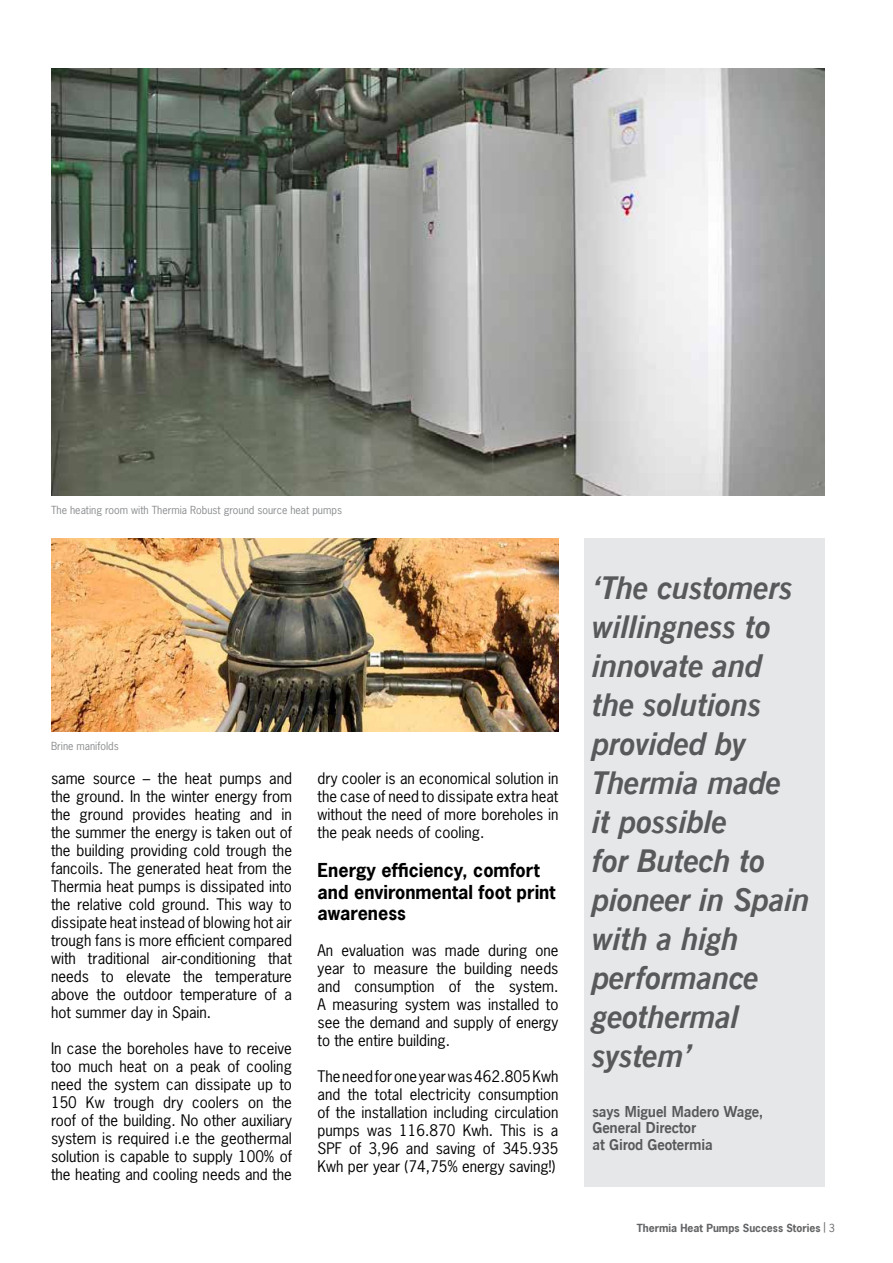
<style>
.page{position:relative;width:893px;height:1263px;background:#fff}
.page>*{position:absolute;margin:0;border:0;box-sizing:border-box;transform-origin:0 0}
.t1{font:italic 700 31.5px/39px "News Goth EU";letter-spacing:-.01em;color:#58595b}
.t2{font:700 18px/21.6px "News Gothic Std";color:#000}
.t3{font:15px/18px "News Gothic Std";color:#000;text-align:justify}
.t4{font:700 15px/16.5px "News Goth EU";letter-spacing:-.01em;color:#58595b}
.t5{font:10.5px "News Gothic Std";color:#8a8c8e}
.t6{font:700 10.5px "News Gothic Std";color:#636466}
.s1{font-weight:400}
</style>
<div class="page">
<img style="left:51px;top:68px;width:774px;height:427px">
<div style="left:584px;top:539px;width:241px;height:648px;background:#e6e7e8"></div>
<img style="left:51px;top:539px;width:507px;height:192px">
<p class="t5" style="left:51px;top:503px;width:293px">The heating room with Thermia Robust ground source heat pumps</p>
<p class="t5" style="left:51px;top:739px;width:69px">Brine manifolds</p>
<p class="t3" style="left:51px;top:769px;width:242px">same source – the heat pumps and the ground. In the winter energy from the ground provides heating and in the summer the energy is taken out of the building providing cold trough the fancoils. The generated heat from the Thermia heat pumps is dissipated into the relative cold ground. This way to dissipate heat instead of blowing hot air trough fans is more efficient compared with traditional air-conditioning that needs to elevate the temperature above the outdoor temperature of a hot summer day in Spain.</p>
<p class="t3" style="left:51px;top:1039px;width:242px">In case the boreholes have to receive too much heat on a peak of cooling need the system can dissipate up to 150 Kw trough dry coolers on the roof of the building. No other auxiliary system is required i.e the geothermal solution is capable to supply 100% of the heating and cooling needs and the</p>
<p class="t3" style="left:317px;top:769px;width:242px">dry cooler is an economical solution in the case of need to dissipate extra heat without the need of more boreholes in the peak needs of cooling.</p>
<p class="t2" style="left:317px;top:859px;width:239px">Energy efficiency, comfort and environmental foot print awareness</p>
<p class="t3" style="left:317px;top:941px;width:242px">An evaluation was made during one year to measure the building needs and consumption of the system.<br>A measuring system was installed to see the demand and supply of energy to the entire building.</p>
<p class="t3" style="left:317px;top:1067px;width:242px">The need for one year was 462.805 Kwh and the total electricity consumption of the installation including circulation pumps was 116.870 Kwh. This is a SPF of 3,96 and saving of 345.935<br>Kwh per year (74,75% energy saving!)</p>
<h1 class="t1" style="left:592px;top:569px;width:219px">‘The customers willingness to innovate and the solutions provided by<br>Thermia made<br>it possible<br>for Butech to pioneer in Spain with a high performance geothermal system’</h1>
<p class="t4" style="left:592px;top:1103px;width:172px">says Miguel Madero Wage,<br>General Director<br>at Girod Geotermia</p>
<p class="t6" style="left:637px;top:1221px;width:200px">Thermia Heat Pumps Success Stories <span class="s1">| 3</span></p>
</div>
